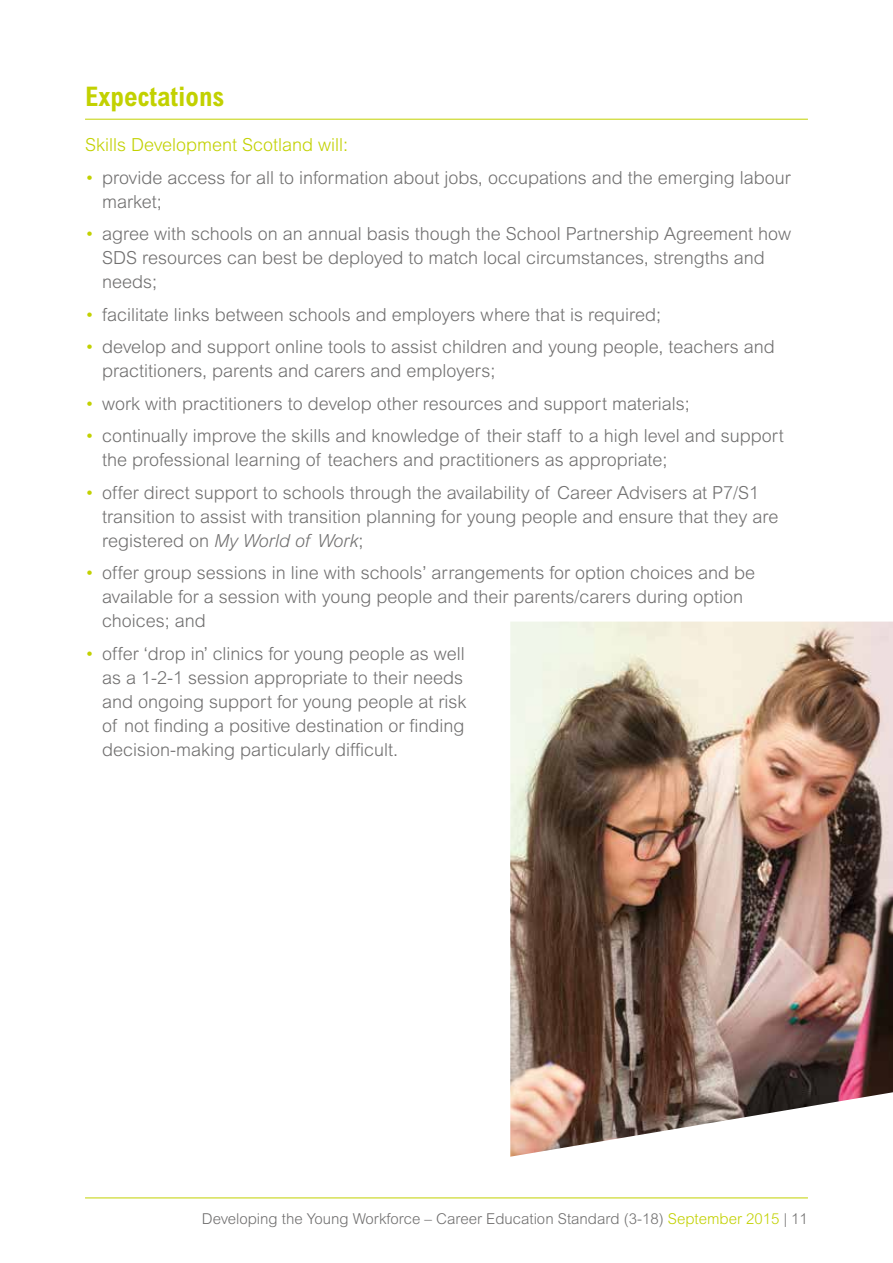
<style>
.page{position:relative;width:893px;height:1263px;background:#fff}
.page>*{position:absolute;margin:0;border:0;box-sizing:border-box;transform-origin:0 0}
.t1{font:700 condensed 27px "Arial";color:#c2d100}
.t2{font:300 18px/24px "Arial";color:#706f6f}
.t3{font:300 18px "Arial";color:#c2d100}
.t4{font:300 15px "Arial";color:#706f6f}
.s1{color:#c2d100}
.s2{font-style:italic}
</style>
<div class="page">
<hr style="left:85px;top:1197px;width:723px;height:1px;background:#c2d100">
<hr style="left:85px;top:119px;width:723px;height:1px;background:#c2d100">
<img style="left:510px;top:621px;width:383px;height:536px">
<h1 class="t1" style="left:85px;top:81px;width:141px">Expectations</h1>
<p class="t3" style="left:85px;top:135px;width:264px">Skills Development Scotland will:</p>
<p class="t2" style="left:102px;top:165px;width:690px;text-indent:-17px"><span class="s1">•</span> provide access for all to information about jobs, occupations and the emerging labour market;</p>
<p class="t2" style="left:102px;top:222px;width:691px;text-indent:-17px"><span class="s1">•</span> agree with schools on an annual basis though the School Partnership Agreement how<br>SDS resources can best be deployed to match local circumstances, strengths and needs;</p>
<p class="t2" style="left:85px;top:302px;width:577px"><span class="s1">•</span> facilitate links between schools and employers where that is required;</p>
<p class="t2" style="left:102px;top:335px;width:674px;text-indent:-17px"><span class="s1">•</span> develop and support online tools to assist children and young people, teachers and practitioners, parents and carers and employers;</p>
<p class="t2" style="left:85px;top:391px;width:606px"><span class="s1">•</span> work with practitioners to develop other resources and support materials;</p>
<p class="t2" style="left:102px;top:424px;width:683px;text-indent:-17px"><span class="s1">•</span> continually improve the skills and knowledge of their staff to a high level and support the professional learning of teachers and practitioners as appropriate;</p>
<p class="t2" style="left:102px;top:480px;width:678px;text-indent:-17px"><span class="s1">•</span> offer direct support to schools through the availability of Career Advisers at P7/S1 transition to assist with transition planning for young people and ensure that they are registered on <span class="s2">My World of Work</span>;</p>
<p class="t2" style="left:102px;top:561px;width:654px;text-indent:-17px"><span class="s1">•</span> offer group sessions in line with schools’ arrangements for option choices and be available for a session with young people and their parents/carers during option choices; and</p>
<p class="t2" style="left:102px;top:641px;width:366px;text-indent:-17px"><span class="s1">•</span> offer ‘drop in’ clinics for young people as well as a 1-2-1 session appropriate to their needs and ongoing support for young people at risk of not finding a positive destination or finding decision-making particularly difficult.</p>
<p class="t4" style="left:202px;top:1210px;width:607px">Developing the Young Workforce – Career Education Standard (3-18) <span class="s1">September 2015</span> | 11</p>
</div>
